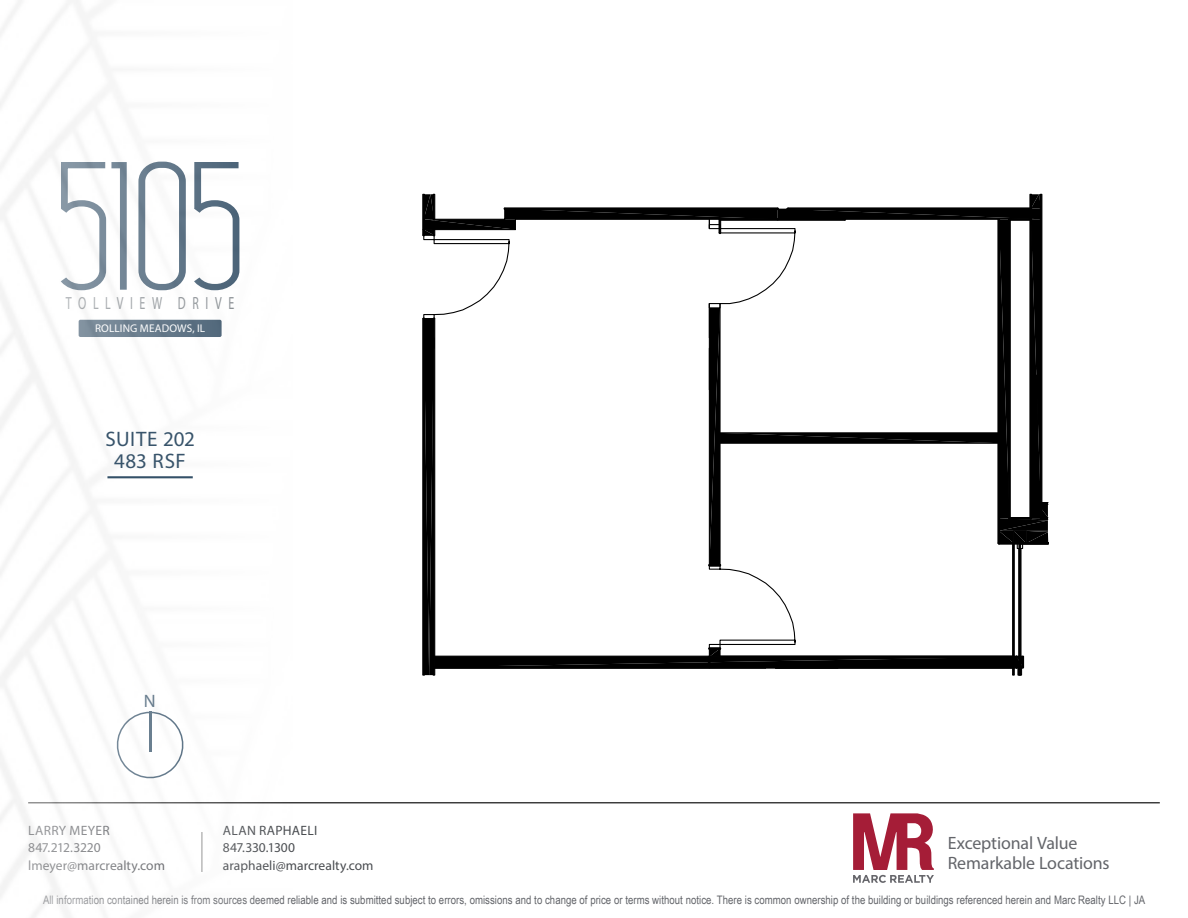
<style>
.page{position:relative;width:1188px;height:918px;background:#fff}
.page>*{position:absolute;margin:0;border:0;box-sizing:border-box;transform-origin:0 0}
.t1{font:21px/22.5px "Myriad Pro";letter-spacing:.025em;color:#38546b;text-align:center}
.t2{font:18px "Myriad Pro";color:#38546b}
.t3{font:17.85px/20.5px "Myriad Pro";letter-spacing:-.01em;color:#63656a}
.t4{font:17.7px "Myriad Pro";letter-spacing:.555em;color:#7f858a;scale:.68 1}
.t5{font:13.5px/17.4px "Myriad Pro";letter-spacing:.005em;color:#484b4f}
.t6{font:13.5px/17.4px "Myriad Pro";letter-spacing:.005em;color:#484a4f}
.t7{font:11.7px "Arial Narrow";letter-spacing:.005em;color:#63656a}
.t8{font:11.25px "Myriad Pro";letter-spacing:.01em;color:#fff}
</style>
<div class="page">
<hr style="left:28px;top:802px;width:1132px;height:1px;background:#000">
<svg style="left:853px;top:813px;width:81px;height:70px"></svg>
<img style="left:0;top:0;width:440px;height:918px">
<hr style="left:107px;top:476px;width:86px;height:2px;background:#345168">
<svg style="left:423px;top:194px;width:625px;height:481px"></svg>
<hr style="left:998px;top:219px;width:1px;height:209px;background:#000">
<hr style="left:720px;top:443px;width:279px;height:1px;background:#000">
<hr style="left:720px;top:432px;width:279px;height:1px;background:#000">
<h3 class="t4" style="left:66px;top:292px;width:249px">TOLLVIEW DRIVE</h3>
<p class="t8" style="left:95px;top:321px;width:112px">ROLLING MEADOWS, IL</p>
<h1 class="t1" style="left:105px;top:427px;width:91px">SUITE 202<br>483 RSF</h1>
<h2 class="t2" style="left:144px;top:690px;width:13px">N</h2>
<p class="t6" style="left:28px;top:821px;width:138px">LARRY MEYER<br>847.212.3220 lmeyer@marcrealty.com</p>
<p class="t7" style="left:43px;top:892px;width:1104px">All information contained herein is from sources deemed reliable and is submitted subject to errors, omissions and to change of price or terms without notice. There is common ownership of the building or buildings referenced herein and Marc Realty LLC | JA</p>
<p class="t5" style="left:223px;top:821px;width:152px">ALAN RAPHAELI<br>847.330.1300 araphaeli@marcrealty.com</p>
<h3 class="t3" style="left:948px;top:832px;width:163px">Exceptional Value<br>Remarkable Locations</h3>
</div>
